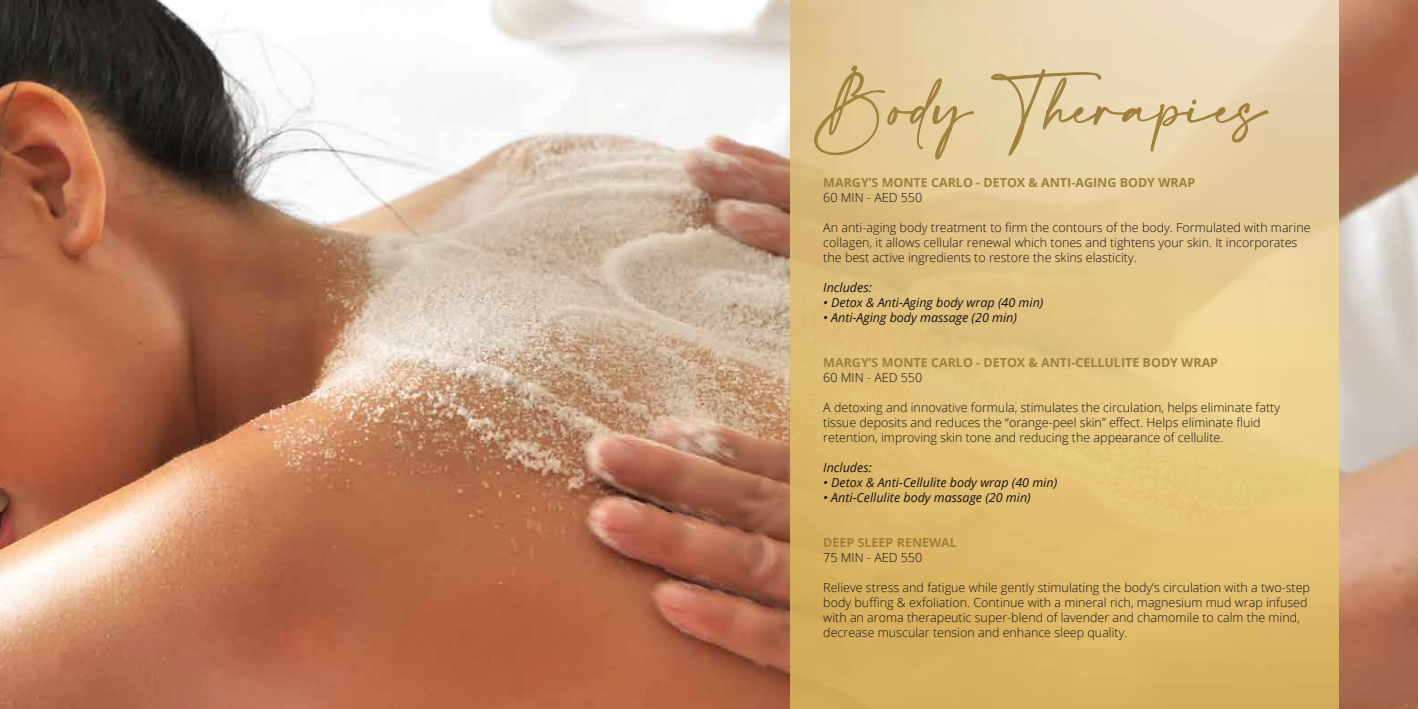
<style>
.page{position:relative;width:1418px;height:709px;background:#fff}
.page>*{position:absolute;margin:0;border:0;box-sizing:border-box;transform-origin:0 0}
.t1{font:43.75px "Amalfi Coast";color:#9e803d}
.t2{font:300 12.5px/15px "Open Sans";color:#181311}
.t3{font:italic 12.5px "Open Sans";color:#181311}
.t4{font:700 12.5px "Open Sans";color:#9e803b}
</style>
<div class="page">
<img style="left:0;top:0;width:1417px;height:709px">
<img style="left:790px;top:0;width:548px;height:709px">
<svg style="left:814px;top:66px;width:159px;height:93px;background:#dcc390"></svg>
<svg style="left:991px;top:69px;width:277px;height:86px;background:#e4cfa7"></svg>
<h1 class="t1" style="left:814px;top:83px;width:453px">Body Therapies</h1>
<p class="t4" style="left:823px;top:173px;width:373px">MARGY’S MONTE CARLO - DETOX &amp; ANTI-AGING BODY WRAP</p>
<p class="t2" style="left:823px;top:189px;width:100px">60 MIN - AED 550</p>
<p class="t2" style="left:823px;top:219px;width:489px">An anti-aging body treatment to firm the contours of the body. Formulated with marine collagen, it allows cellular renewal which tones and tightens your skin. It incorporates the best active ingredients to restore the skins elasticity.</p>
<p class="t3" style="left:823px;top:279px;width:50px">Includes:</p>
<p class="t3" style="left:823px;top:294px;width:222px">• Detox &amp; Anti-Aging body wrap (40 min)</p>
<p class="t3" style="left:823px;top:309px;width:195px">• Anti-Aging body massage (20 min)</p>
<p class="t4" style="left:823px;top:353px;width:396px">MARGY’S MONTE CARLO - DETOX &amp; ANTI-CELLULITE BODY WRAP</p>
<p class="t2" style="left:823px;top:369px;width:100px">60 MIN - AED 550</p>
<p class="t2" style="left:823px;top:399px;width:458px">A detoxing and innovative formula, stimulates the circulation, helps eliminate fatty tissue deposits and reduces the “orange-peel skin” effect. Helps eliminate fluid retention, improving skin tone and reducing the appearance of cellulite.</p>
<p class="t3" style="left:823px;top:459px;width:50px">Includes:</p>
<p class="t3" style="left:823px;top:474px;width:235px">• Detox &amp; Anti-Cellulite body wrap (40 min)</p>
<p class="t3" style="left:823px;top:489px;width:209px">• Anti-Cellulite body massage (20 min)</p>
<p class="t4" style="left:823px;top:533px;width:135px">DEEP SLEEP RENEWAL</p>
<p class="t2" style="left:823px;top:549px;width:100px">75 MIN - AED 550</p>
<p class="t2" style="left:823px;top:579px;width:488px">Relieve stress and fatigue while gently stimulating the body’s circulation with a two-step body buffing &amp; exfoliation. Continue with a mineral rich, magnesium mud wrap infused with an aroma therapeutic super-blend of lavender and chamomile to calm the mind, decrease muscular tension and enhance sleep quality.</p>
</div>
